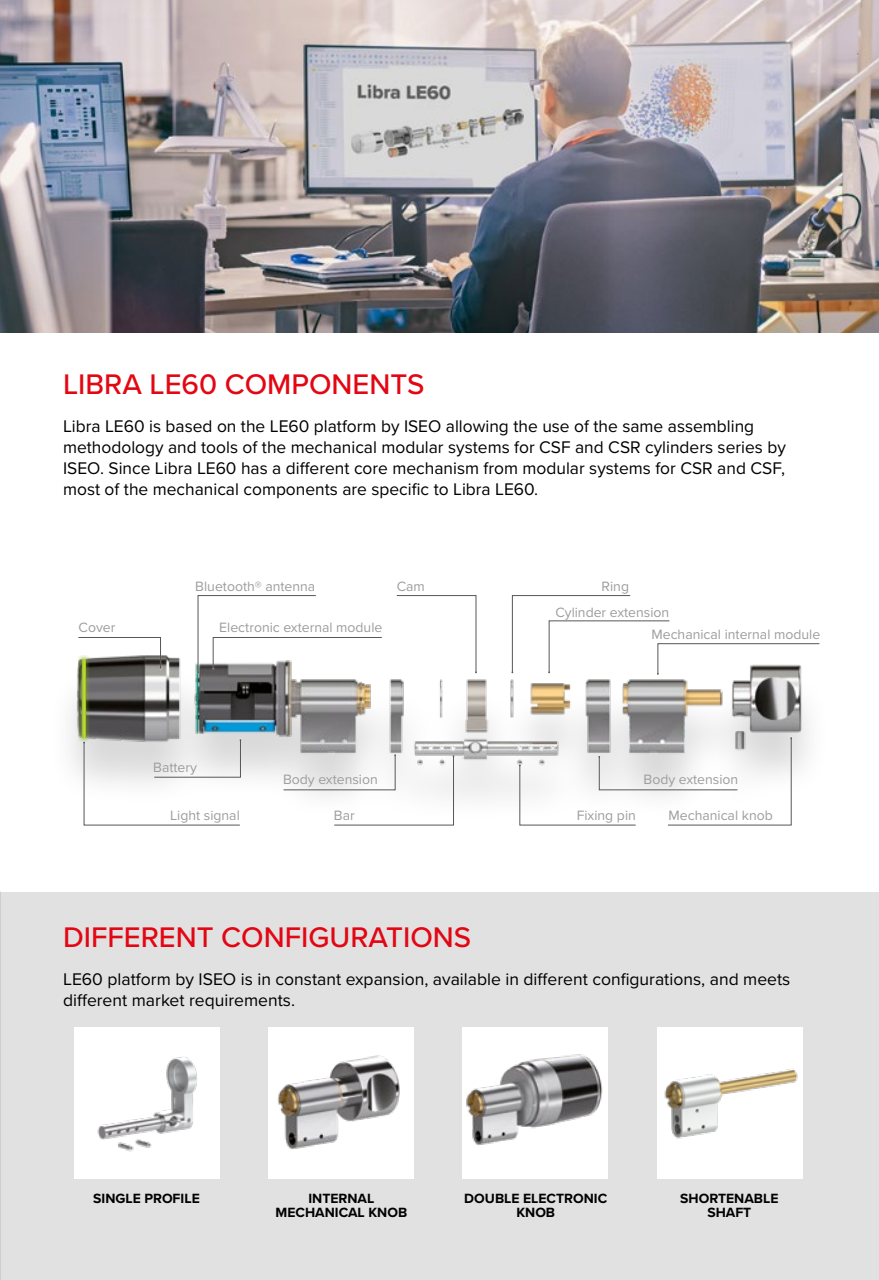
<style>
.page{position:relative;width:879px;height:1280px;background:#fff}
.page>*{position:absolute;margin:0;border:0;box-sizing:border-box;transform-origin:0 0}
.t1{font:500 29.4px "Proxima Nova";color:#e30613}
.t2{font:17.5px/21px "Proxima Nova";color:#000}
.t3{font:14px "Proxima Nova";color:#9d9d9c}
.t4{font:700 13.83px/13.8px "Proxima Nova";color:#000;text-align:center}
</style>
<div class="page">
<img style="left:0;top:0;width:878px;height:332px">
<img style="left:70px;top:655px;width:739px;height:148px">
<div style="left:0;top:892px;width:878px;height:388px;background:#e1e1e1"></div>
<img style="left:0;top:891px;width:1px;height:389px">
<svg style="left:78px;top:637px;width:83px;height:32px"></svg>
<svg style="left:83px;top:739px;width:158px;height:86px"></svg>
<svg style="left:518px;top:737px;width:273px;height:88px"></svg>
<svg style="left:283px;top:754px;width:171px;height:71px"></svg>
<svg style="left:511px;top:595px;width:308px;height:80px"></svg>
<div style="left:396px;top:595px;width:81px;height:79px;background:#fff;opacity:.75"></div>
<svg style="left:396px;top:595px;width:80px;height:78px"></svg>
<div style="left:196px;top:595px;width:120px;height:79px;background:#fff;opacity:.75"></div>
<svg style="left:197px;top:595px;width:185px;height:78px"></svg>
<div style="left:74px;top:1027px;width:145px;height:151px;background:#fff"></div>
<img style="left:97px;top:1057px;width:100px;height:95px">
<div style="left:268px;top:1027px;width:145px;height:151px;background:#fff"></div>
<img style="left:277px;top:1055px;width:123px;height:95px">
<div style="left:462px;top:1027px;width:146px;height:151px;background:#fff"></div>
<img style="left:466px;top:1054px;width:137px;height:92px">
<div style="left:656px;top:1027px;width:146px;height:151px;background:#fff"></div>
<img style="left:656px;top:1037px;width:142px;height:114px">
<div style="left:78px;top:655px;width:12px;height:88px;background:#8ab824;opacity:.88"></div>
<svg style="left:82px;top:660px;width:3px;height:78px"></svg>
<h1 class="t1" style="left:63px;top:362px;width:363px">LIBRA LE60 COMPONENTS</h1>
<p class="t2" style="left:63px;top:414px;width:724px">Libra LE60 is based on the LE60 platform by ISEO allowing the use of the same assembling methodology and tools of the mechanical modular systems for CSF and CSR cylinders series by ISEO. Since Libra LE60 has a different core mechanism from modular systems for CSR and CSF, most of the mechanical components are specific to Libra LE60.</p>
<p class="t3" style="left:195px;top:576px;width:121px">Bluetooth® antenna</p>
<p class="t3" style="left:396px;top:576px;width:30px">Cam</p>
<p class="t3" style="left:79px;top:617px;width:38px">Cover</p>
<p class="t3" style="left:219px;top:617px;width:164px">Electronic external module</p>
<p class="t3" style="left:601px;top:576px;width:29px">Ring</p>
<p class="t3" style="left:555px;top:601px;width:115px">Cylinder extension</p>
<p class="t3" style="left:651px;top:623px;width:170px">Mechanical internal module</p>
<p class="t3" style="left:153px;top:756px;width:45px">Battery</p>
<p class="t3" style="left:170px;top:805px;width:71px">Light signal</p>
<p class="t3" style="left:576px;top:805px;width:61px">Fixing pin</p>
<p class="t3" style="left:283px;top:769px;width:96px">Body extension</p>
<p class="t3" style="left:643px;top:769px;width:96px">Body extension</p>
<p class="t3" style="left:334px;top:805px;width:22px">Bar</p>
<p class="t3" style="left:668px;top:805px;width:106px">Mechanical knob</p>
<h1 class="t1" style="left:63px;top:915px;width:409px">DIFFERENT CONFIGURATIONS</h1>
<p class="t2" style="left:63px;top:968px;width:728px">LE60 platform by ISEO is in constant expansion, available in different configurations, and meets different market requirements.</p>
<p class="t4" style="left:93px;top:1191px;width:108px">SINGLE PROFILE</p>
<p class="t4" style="left:464px;top:1191px;width:144px">DOUBLE ELECTRONIC<br>KNOB</p>
<p class="t4" style="left:275px;top:1191px;width:133px">INTERNAL<br>MECHANICAL KNOB</p>
<p class="t4" style="left:679px;top:1191px;width:100px">SHORTENABLE<br>SHAFT</p>
</div>
